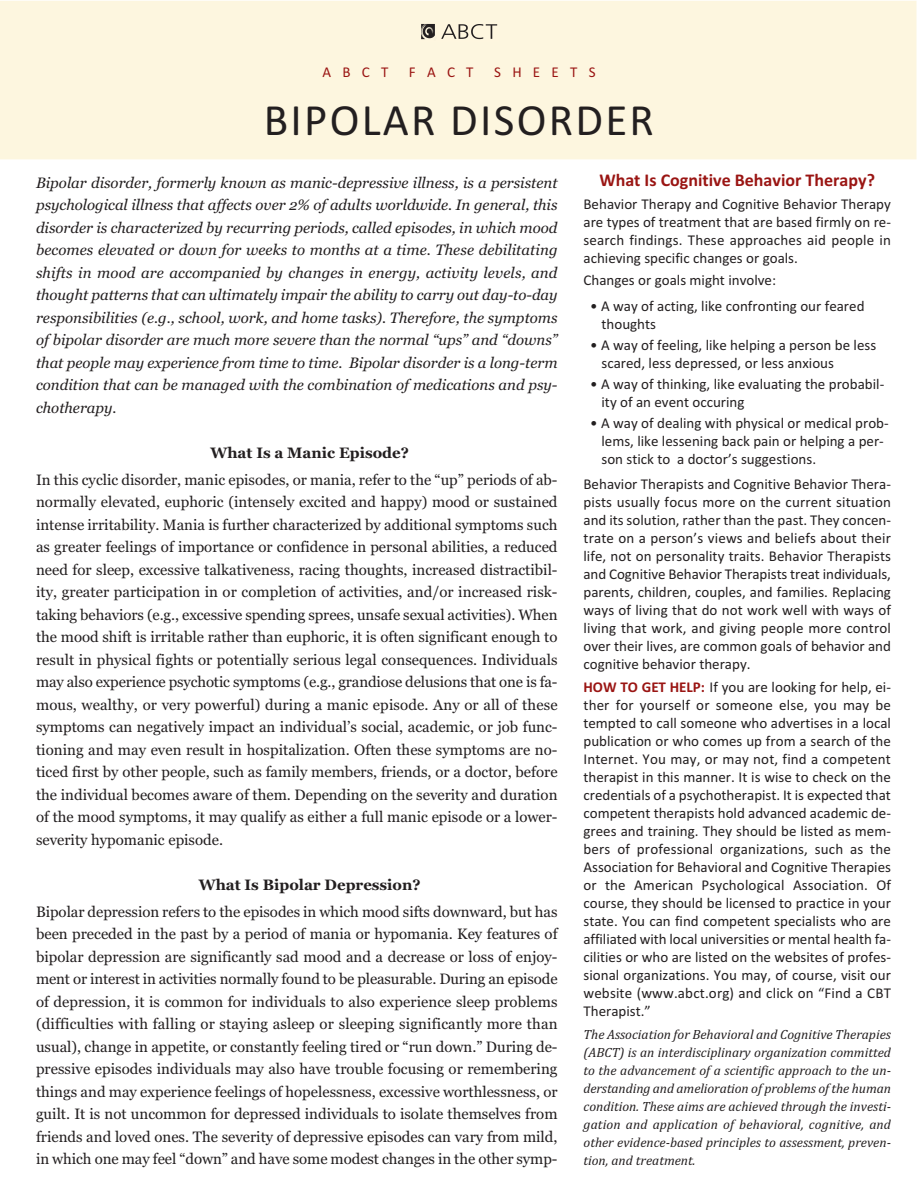
<style>
.page{position:relative;width:918px;height:1188px;background:#fff}
.page>*{position:absolute;margin:0;border:0;box-sizing:border-box;transform-origin:0 0}
.t1{font:45px "Calibri";letter-spacing:.05em;color:#231f20}
.t2{font:700 18px "Calibri";color:#9a1513}
.t3{font:15px/22.5px "Georgia";color:#231f20;text-align:justify}
.t4{font:15px/18px "Calibri";color:#231f20}
.t5{font:italic 15px/22.5px "Georgia";color:#231f20;text-align:justify}
.t6{font:700 15px "Georgia";color:#231f20}
.t7{font:15px "Calibri";letter-spacing:.75em;color:#9a1513}
.t8{font:italic 13.5px/18px "Cambria";color:#231f20;text-align:justify}
.s1{font-weight:700;color:#9a1513}
</style>
<div class="page">
<div style="left:0;top:1px;width:917px;height:158px;background:#fdf6df"></div>
<img style="left:420px;top:23px;width:79px;height:18px">
<p class="t7" style="left:322px;top:63px;width:67px">ABCT</p>
<p class="t7" style="left:409px;top:63px;width:66px">FACT</p>
<p class="t7" style="left:494px;top:63px;width:103px">SHEETS</p>
<h1 class="t1" style="left:264px;top:94px;width:392px">BIPOLAR DISORDER</h1>
<p class="t5" style="left:36px;top:171px;width:523px">Bipolar disorder, formerly known as manic-depressive illness, is a persistent psychological illness that affects over 2% of adults worldwide. In general, this disorder is characterized by recurring periods, called episodes, in which mood becomes elevated or down for weeks to months at a time. These debilitating shifts in mood are accompanied by changes in energy, activity levels, and thought patterns that can ultimately impair the ability to carry out day-to-day responsibilities (e.g., school, work, and home tasks). Therefore, the symptoms of bipolar disorder are much more severe than the normal “ups” and “downs” that people may experience from time to time. Bipolar disorder is a long-term condition that can be managed with the combination of medications and psy&shy;chotherapy.</p>
<p class="t6" style="left:211px;top:444px;width:200px">What Is a Manic Episode?</p>
<p class="t3" style="left:36px;top:468px;width:523px">In this cyclic disorder, manic episodes, or mania, refer to the “up” periods of ab&shy;normally elevated, euphoric (intensely excited and happy) mood or sustained intense irritability. Mania is further characterized by additional symptoms such as greater feelings of importance or confidence in personal abilities, a reduced need for sleep, excessive talkativeness, racing thoughts, increased distractibil&shy;ity, greater participation in or completion of activities, and/or increased risk&shy;taking behaviors (e.g., excessive spending sprees, unsafe sexual activities). When the mood shift is irritable rather than euphoric, it is often significant enough to result in physical fights or potentially serious legal consequences. Individuals may also experience psychotic symptoms (e.g., grandiose delusions that one is fa&shy;mous, wealthy, or very powerful) during a manic episode. Any or all of these symptoms can negatively impact an individual’s social, academic, or job func&shy;tioning and may even result in hospitalization. Often these symptoms are no&shy;ticed first by other people, such as family members, friends, or a doctor, before the individual becomes aware of them. Depending on the severity and duration of the mood symptoms, it may qualify as either a full manic episode or a lower&shy;severity hypomanic episode.</p>
<p class="t6" style="left:199px;top:876px;width:223px">What Is Bipolar Depression?</p>
<p class="t3" style="left:36px;top:900px;width:523px">Bipolar depression refers to the episodes in which mood sifts downward, but has been preceded in the past by a period of mania or hypomania. Key features of bipolar depression are significantly sad mood and a decrease or loss of enjoy&shy;ment or interest in activities normally found to be pleasurable. During an episode of depression, it is common for individuals to also experience sleep problems (difficulties with falling or staying asleep or sleeping significantly more than usual), change in appetite, or constantly feeling tired or “run down.” During de&shy;pressive episodes individuals may also have trouble focusing or remembering things and may experience feelings of hopelessness, excessive worthlessness, or guilt. It is not uncommon for depressed individuals to isolate themselves from friends and loved ones. The severity of depressive episodes can vary from mild, in which one may feel “down” and have some modest changes in the other symp-</p>
<p class="t2" style="left:599px;top:170px;width:277px">What Is Cognitive Behavior Therapy?</p>
<p class="t4" style="left:583px;top:195px;width:309px;text-align:justify">Behavior Therapy and Cognitive Behavior Therapy are types of treatment that are based firmly on re&shy;search findings. These approaches aid people in achieving specific changes or goals.</p>
<p class="t4" style="left:584px;top:271px;width:194px">Changes or goals might involve:</p>
<p class="t4" style="left:602px;top:297px;width:265px;text-indent:-11px">• A way of acting, like confronting our feared thoughts</p>
<p class="t4" style="left:602px;top:336px;width:276px;text-indent:-11px">• A way of feeling, like helping a person be less scared, less depressed, or less anxious</p>
<p class="t4" style="left:602px;top:375px;width:284px;text-indent:-11px">• A way of thinking, like evaluating the probabil&shy;ity of an event occuring</p>
<p class="t4" style="left:602px;top:414px;width:289px;text-indent:-11px">• A way of dealing with physical or medical prob&shy;lems, like lessening back pain or helping a per&shy;son stick to a doctor’s suggestions.</p>
<p class="t4" style="left:583px;top:475px;width:309px;text-align:justify">Behavior Therapists and Cognitive Behavior Thera&shy;pists usually focus more on the current situation and its solution, rather than the past. They concen&shy;trate on a person’s views and beliefs about their life, not on personality traits. Behavior Therapists and Cognitive Behavior Therapists treat individuals, parents, children, couples, and families. Replacing ways of living that do not work well with ways of living that work, and giving people more control over their lives, are common goals of behavior and cognitive behavior therapy.</p>
<p class="t4" style="left:584px;top:678px;width:309px;text-align:justify"><span class="s1">HOW TO GET HELP:</span> If you are looking for help, ei&shy;ther for yourself or someone else, you may be tempted to call someone who advertises in a local publication or who comes up from a search of the Internet. You may, or may not, find a competent therapist in this manner. It is wise to check on the credentials of a psychotherapist. It is expected that competent therapists hold advanced academic de&shy;grees and training. They should be listed as mem&shy;bers of professional organizations, such as the Association for Behavioral and Cognitive Therapies or the American Psychological Association. Of course, they should be licensed to practice in your state. You can find competent specialists who are affiliated with local universities or mental health fa&shy;cilities or who are listed on the websites of profes&shy;sional organizations. You may, of course, visit our website (www.abct.org) and click on “Find a CBT Therapist.”</p>
<p class="t8" style="left:584px;top:1025px;width:309px">The Association for Behavioral and Cognitive Therapies (ABCT) is an interdisciplinary organization committed to the advancement of a scientific approach to the un&shy;derstanding and amelioration of problems of the human condition. These aims are achieved through the investi&shy;gation and application of behavioral, cognitive, and other evidence-based principles to assessment, preven&shy;tion, and treatment.</p>
</div>
